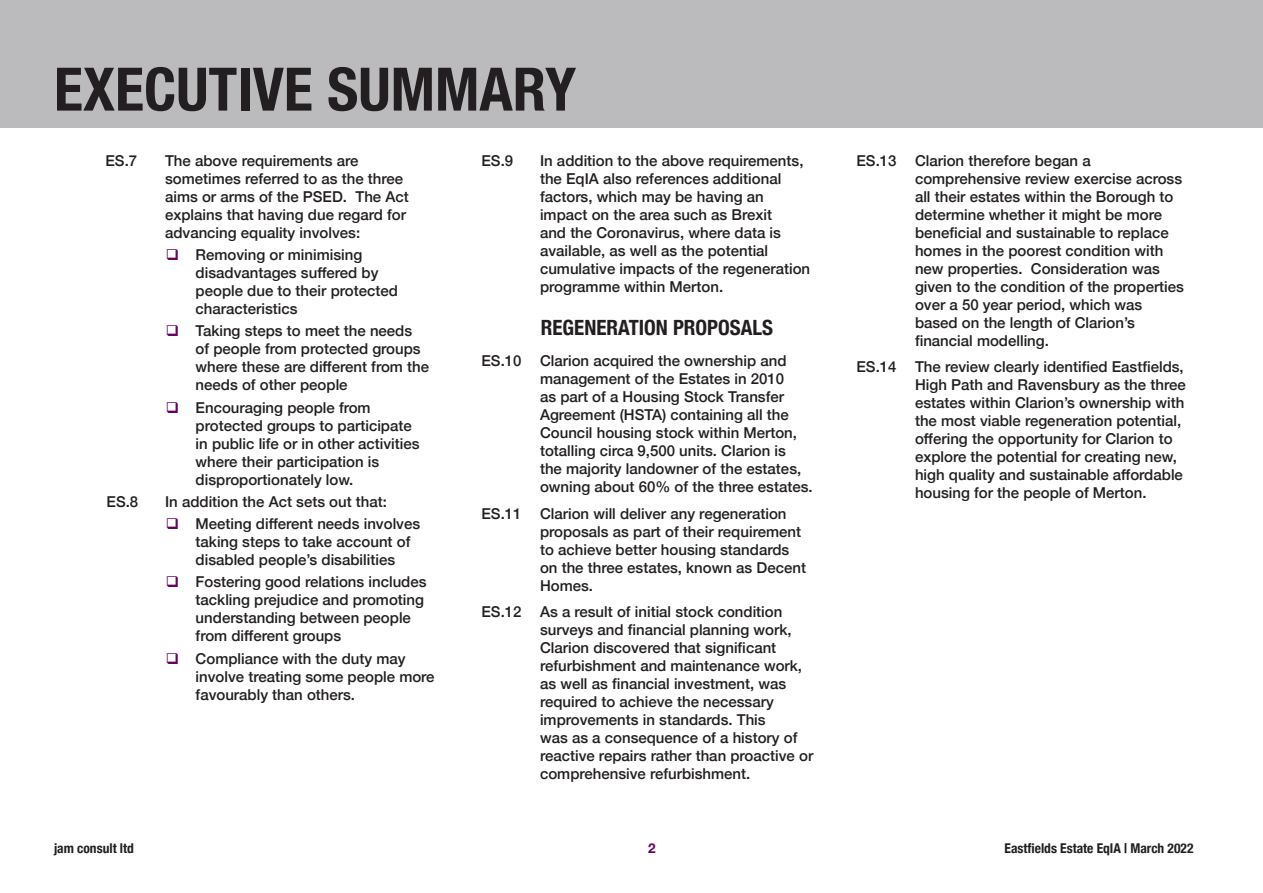
<style>
.page{position:relative;width:1263px;height:893px;background:#fff}
.page>*{position:absolute;margin:0;border:0;box-sizing:border-box;transform-origin:0 0}
.t1{font:700 condensed 60px "Helvetica Neue";color:#231f20}
.t2{font:700 condensed 21px "Helvetica Neue";color:#231f20}
.t3{font:500 15px/18px "Helvetica Neue";color:#231f20}
.t4{font:700 condensed 13.5px "Helvetica Neue";color:#231f20}
.t5{font:700 13.5px "Helvetica Neue";color:#65035f}
.s1{color:#65035f}
</style>
<div class="page">
<div style="left:0;top:0;width:1263px;height:128px;background:#bbbbbe"></div>
<h1 class="t1" style="left:54px;top:39px;width:524px">EXECUTIVE SUMMARY</h1>
<p class="t3" style="left:106px;top:150px;width:33px">ES.7</p>
<p class="t3" style="left:165px;top:150px;width:245px">The above requirements are sometimes referred to as the three aims or arms of the PSED. The Act explains that having due regard for advancing equality involves:</p>
<p class="t3" style="left:196px;top:244px;width:204px;text-indent:-30px"><span class="s1">❑</span> Removing or minimising disadvantages suffered by people due to their protected characteristics</p>
<p class="t3" style="left:196px;top:321px;width:235px;text-indent:-30px"><span class="s1">❑</span> Taking steps to meet the needs of people from protected groups where these are different from the needs of other people</p>
<p class="t3" style="left:196px;top:397px;width:225px;text-indent:-30px"><span class="s1">❑</span> Encouraging people from protected groups to participate in public life or in other activities where their participation is disproportionately low.</p>
<p class="t3" style="left:107px;top:491px;width:33px">ES.8</p>
<p class="t3" style="left:165px;top:491px;width:223px">In addition the Act sets out that:</p>
<p class="t3" style="left:196px;top:513px;width:226px;text-indent:-30px"><span class="s1">❑</span> Meeting different needs involves taking steps to take account of disabled people’s disabilities</p>
<p class="t3" style="left:196px;top:572px;width:232px;text-indent:-30px"><span class="s1">❑</span> Fostering good relations includes tackling prejudice and promoting understanding between people from different groups</p>
<p class="t3" style="left:196px;top:648px;width:241px;text-indent:-30px"><span class="s1">❑</span> Compliance with the duty may involve treating some people more favourably than others.</p>
<p class="t3" style="left:481px;top:150px;width:33px">ES.9</p>
<p class="t3" style="left:540px;top:150px;width:272px">In addition to the above requirements, the EqIA also references additional factors, which may be having an impact on the area such as Brexit<br>and the Coronavirus, where data is available, as well as the potential cumulative impacts of the regeneration programme within Merton.</p>
<h2 class="t2" style="left:541px;top:310px;width:234px">REGENERATION PROPOSALS</h2>
<p class="t3" style="left:540px;top:350px;width:274px;text-indent:-58px">ES.10 Clarion acquired the ownership and management of the Estates in 2010<br>as part of a Housing Stock Transfer Agreement (HSTA) containing all the Council housing stock within Merton, totalling circa 9,500 units. Clarion is<br>the majority landowner of the estates, owning about 60% of the three estates.</p>
<p class="t3" style="left:540px;top:503px;width:267px;text-indent:-58px">ES.11 Clarion will deliver any regeneration proposals as part of their requirement to achieve better housing standards on the three estates, known as Decent<br>Homes.</p>
<p class="t3" style="left:540px;top:601px;width:275px;text-indent:-58px">ES.12 As a result of initial stock condition surveys and financial planning work, Clarion discovered that significant refurbishment and maintenance work, as well as financial investment, was required to achieve the necessary improvements in standards. This<br>was as a consequence of a history of reactive repairs rather than proactive or comprehensive refurbishment.</p>
<p class="t3" style="left:915px;top:150px;width:270px;text-indent:-58px">ES.13 Clarion therefore began a comprehensive review exercise across all their estates within the Borough to determine whether it might be more beneficial and sustainable to replace homes in the poorest condition with new properties. Consideration was given to the condition of the properties over a 50 year period, which was based on the length of Clarion’s financial modelling.</p>
<p class="t3" style="left:915px;top:357px;width:272px;text-indent:-58px">ES.14 The review clearly identified Eastfields, High Path and Ravensbury as the three estates within Clarion’s ownership with the most viable regeneration potential, offering the opportunity for Clarion to explore the potential for creating new, high quality and sustainable affordable housing for the people of Merton.</p>
<p class="t4" style="left:54px;top:837px;width:81px">jam consult ltd</p>
<p class="t5" style="left:648px;top:838px;width:9px">2</p>
<p class="t4" style="left:1004px;top:837px;width:191px">Eastfields Estate EqIA | March 2022</p>
</div>
